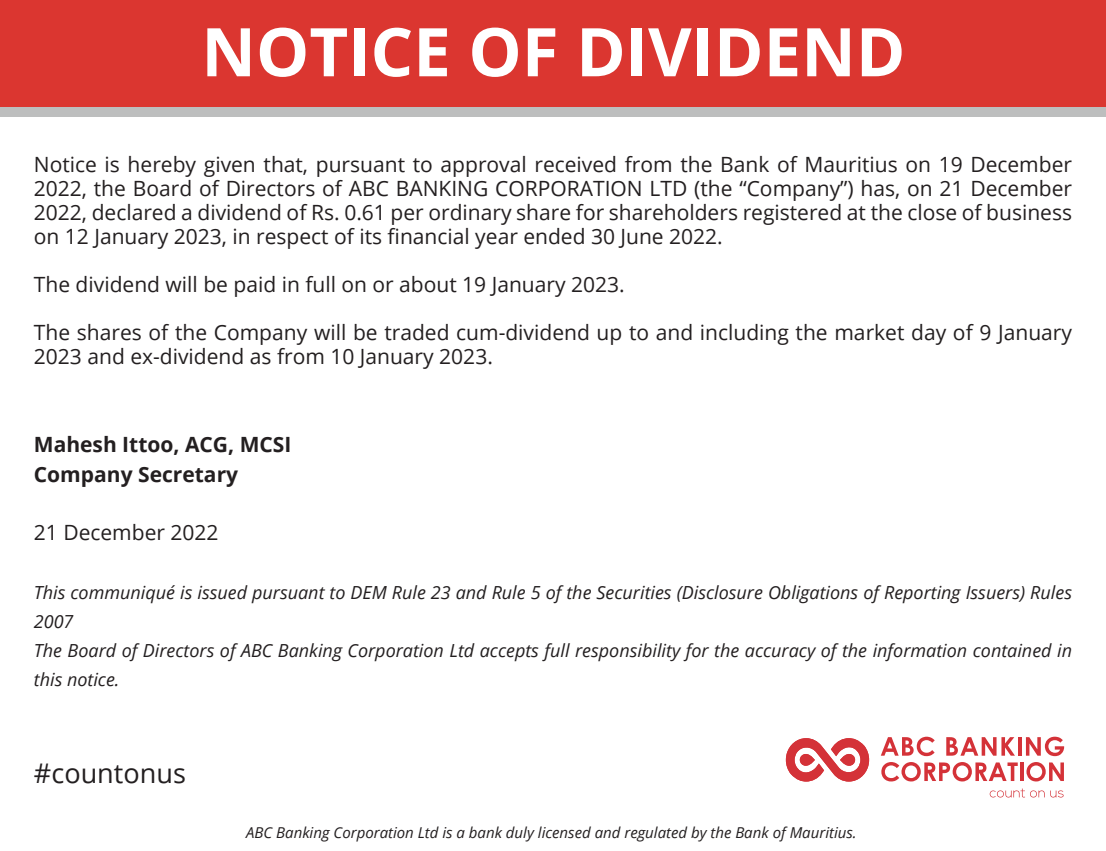
<style>
.page{position:relative;width:1106px;height:851px;background:#fff}
.page>*{position:absolute;margin:0;border:0;box-sizing:border-box;transform-origin:0 0}
.t1{font:700 67.2px "Open Sans";color:#fff}
.t2{font:27px "Open Sans";color:#231f20}
.t3{font:21px/24px "Open Sans";color:#231f20;text-align:justify}
.t4{font:700 21px/29.4px "Open Sans";color:#231f20}
.t5{font:italic 18px/29.4px "Open Sans";color:#231f20}
.t6{font:italic 15px "Open Sans";color:#231f20}
</style>
<div class="page">
<div style="left:0;top:0;width:1106px;height:107px;background:#db3630"></div>
<div style="left:1px;top:107px;width:1105px;height:10px;background:#bdbebe"></div>
<svg style="left:1018px;top:737px;width:3px;height:18px"></svg>
<svg style="left:880px;top:736px;width:137px;height:45px"></svg>
<svg style="left:1020px;top:762px;width:3px;height:18px"></svg>
<svg style="left:1025px;top:736px;width:39px;height:45px"></svg>
<svg style="left:989px;top:788px;width:55px;height:9px"></svg>
<svg style="left:1050px;top:790px;width:13px;height:7px"></svg>
<svg style="left:785px;top:738px;width:84px;height:43px"></svg>
<h1 class="t1" style="left:201px;top:4px;width:705px">NOTICE OF DIVIDEND</h1>
<p class="t3" style="left:34px;top:152px;width:1039px">Notice is hereby given that, pursuant to approval received from the Bank of Mauritius on 19 December 2022, the Board of Directors of ABC BANKING CORPORATION LTD (the “Company”) has, on 21 December 2022, declared a dividend of Rs. 0.61 per ordinary share for shareholders registered at the close of business on 12 January 2023, in respect of its financial year ended 30 June 2022.</p>
<p class="t3" style="left:34px;top:272px;width:592px">The dividend will be paid in full on or about 19 January 2023.</p>
<p class="t3" style="left:34px;top:320px;width:1039px">The shares of the Company will be traded cum-dividend up to and including the market day of 9 January<br>2023 and ex-dividend as from 10 January 2023.</p>
<p class="t4" style="left:34px;top:429px;width:259px">Mahesh Ittoo, ACG, MCSI<br>Company Secretary</p>
<p class="t3" style="left:34px;top:520px;width:186px">21 December 2022</p>
<p class="t5" style="left:34px;top:576px;width:1039px">This communiqué is issued pursuant to DEM Rule 23 and Rule 5 of the Securities (Disclosure Obligations of Reporting Issuers) Rules 2007<br>The Board of Directors of ABC Banking Corporation Ltd accepts full responsibility for the accuracy of the information contained in this notice.</p>
<p class="t2" style="left:34px;top:754px;width:153px">#countonus</p>
<p class="t6" style="left:246px;top:821px;width:612px">ABC Banking Corporation Ltd is a bank duly licensed and regulated by the Bank of Mauritius.</p>
</div>
